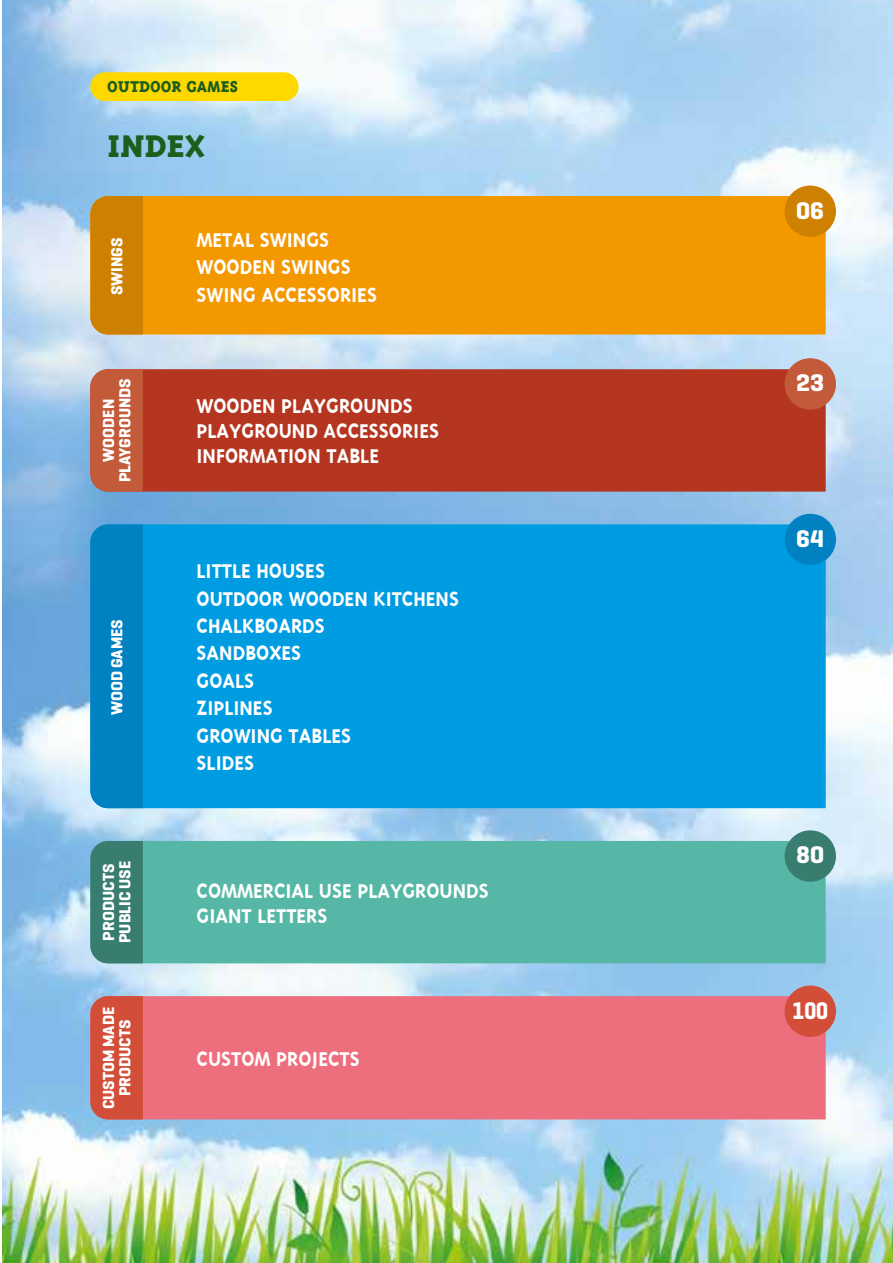
<style>
.page{position:relative;width:893px;height:1263px;background:#fff}
.page>*{position:absolute;margin:0;border:0;box-sizing:border-box;transform-origin:0 0}
.t1{font:800 36px "Triplex Serif";color:#1c5e1c}
.t2{font:700 24.6px "Geogrotesque";color:#fff}
.t3{font:700 24.6px "Geogrotesque";color:#fff;scale:.85 1}
.t4{font:700 22.95px/27.5px "Triplex";color:#fff}
.t5{font:800 18px "Triplex Serif";color:#1c5e1c}
.t6{font:700 16.35px/16.4px "Geogrotesque";color:#fff}
</style>
<div class="page">
<img style="left:2px;top:0;width:891px;height:1263px">
<div style="left:143px;top:196px;width:683px;height:138px;background:#f49800"></div>
<div style="left:90px;top:196px;width:53px;height:138px;background:#ce8000"></div>
<div style="left:785px;top:186px;width:51px;height:51px;background:#ce8000;border-radius:50%"></div>
<div style="left:143px;top:369px;width:683px;height:123px;background:#b53620"></div>
<div style="left:90px;top:369px;width:53px;height:123px;background:#c35b3b"></div>
<div style="left:785px;top:358px;width:51px;height:52px;background:#c35b3b;border-radius:50%"></div>
<div style="left:143px;top:524px;width:683px;height:284px;background:#009ce1"></div>
<div style="left:90px;top:524px;width:53px;height:284px;background:#0081c1"></div>
<div style="left:785px;top:514px;width:51px;height:51px;background:#0081c1;border-radius:50%"></div>
<div style="left:143px;top:841px;width:683px;height:122px;background:#57b7a6"></div>
<div style="left:90px;top:841px;width:53px;height:122px;background:#397d71"></div>
<div style="left:785px;top:830px;width:51px;height:52px;background:#397d71;border-radius:50%"></div>
<div style="left:143px;top:996px;width:683px;height:123px;background:#ed6e7c"></div>
<div style="left:90px;top:996px;width:53px;height:123px;background:#d24e38"></div>
<div style="left:785px;top:985px;width:51px;height:52px;background:#d24e38;border-radius:50%"></div>
<div style="left:90px;top:72px;width:208px;height:29px;background:#ffd800;border-radius:14px"></div>
<p class="t5" style="left:107px;top:76px;width:132px">OUTDOOR GAMES</p>
<h1 class="t1" style="left:107px;top:125px;width:100px">INDEX</h1>
<p class="t6" style="left:109px;top:295px;width:59px;rotate:-90deg">SWINGS</p>
<p class="t4" style="left:197px;top:226px;width:182px">METAL SWINGS<br>WOODEN SWINGS<br>SWING ACCESSORIES</p>
<p class="t2" style="left:796px;top:195px;width:30px">06</p>
<p class="t6" style="left:117px;top:482px;width:106px;rotate:-90deg">PLAYGROUNDS</p>
<p class="t2" style="left:796px;top:367px;width:30px">23</p>
<p class="t4" style="left:197px;top:393px;width:244px;line-height:25.2px">WOODEN PLAYGROUNDS<br>PLAYGROUND ACCESSORIES</p>
<p class="t6" style="left:100px;top:462px;width:64px;rotate:-90deg">WOODEN</p>
<p class="t4" style="left:197px;top:442px;width:184px">INFORMATION TABLE</p>
<p class="t6" style="left:109px;top:715px;width:97px;rotate:-90deg">WOOD GAMES</p>
<p class="t6" style="left:100px;top:943px;width:84px;rotate:-90deg">PRODUCTS<br>PUBLIC USE</p>
<p class="t6" style="left:100px;top:1109px;width:104px;text-align:center;rotate:-90deg">CUSTOM MADE<br>PRODUCTS</p>
<p class="t4" style="left:197px;top:557px;width:264px">LITTLE HOUSES<br>OUTDOOR WOODEN KITCHENS<br>CHALKBOARDS<br>SANDBOXES<br>GOALS<br>ZIPLINES<br>GROWING TABLES<br>SLIDES</p>
<p class="t4" style="left:197px;top:878px;width:294px;line-height:25.2px">COMMERCIAL USE PLAYGROUNDS<br>GIANT LETTERS</p>
<p class="t4" style="left:197px;top:1045px;width:165px">CUSTOM PROJECTS</p>
<p class="t2" style="left:796px;top:523px;width:30px">64</p>
<p class="t2" style="left:796px;top:840px;width:30px">80</p>
<p class="t3" style="left:792px;top:995px;width:44px">100</p>
</div>
